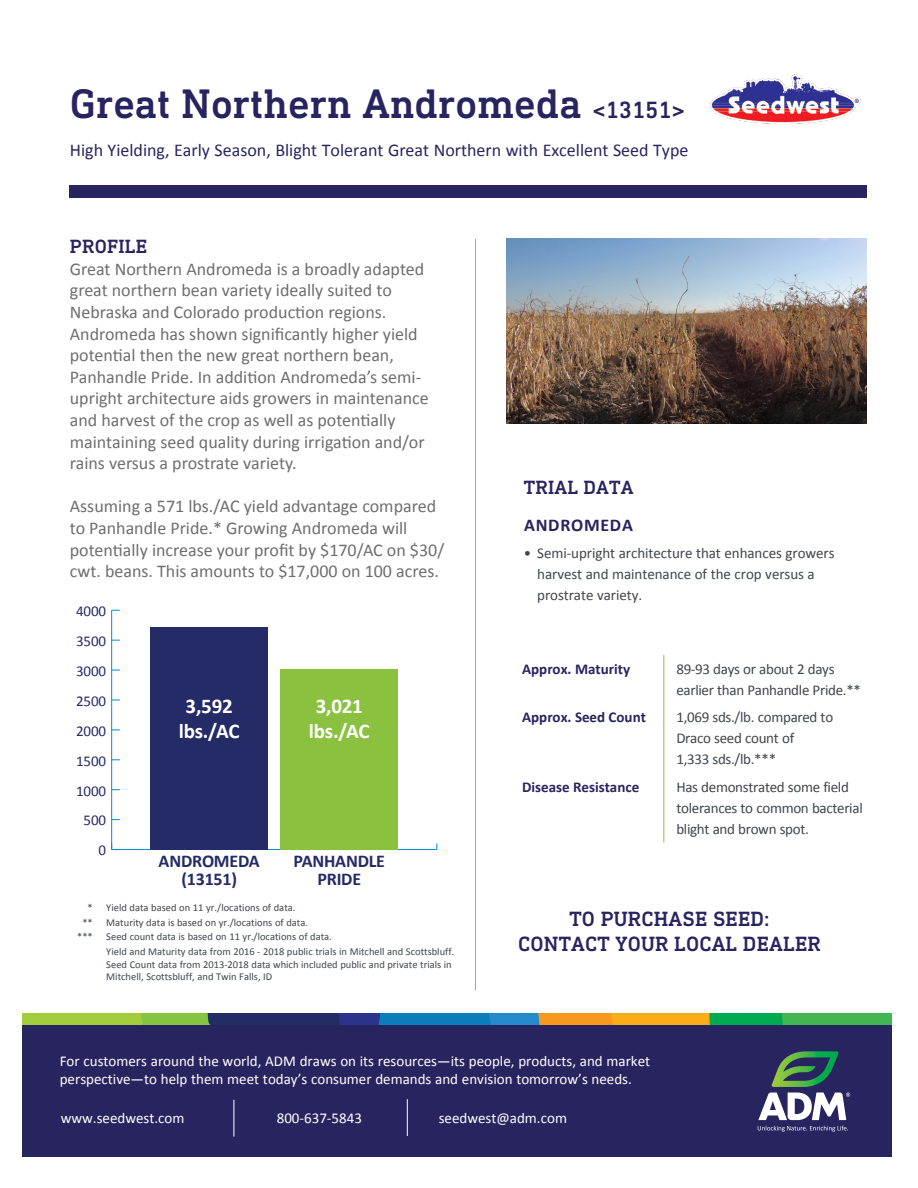
<style>
.page{position:relative;width:918px;height:1188px;background:#fff}
.page>*{position:absolute;margin:0;border:0;box-sizing:border-box;transform-origin:0 0}
.t1{font:500 42px "DIN Next Slab Pro";color:#28245f}
.t2{font:500 21px/25.2px "DIN Next Slab Pro";letter-spacing:.01em;color:#28245f;text-align:center}
.t3{font:700 21px/25.2px "Calibri";letter-spacing:-.01em;color:#fff;text-align:center}
.t4{font:500 19.5px "DIN Next Slab Pro";letter-spacing:.01em;color:#28245f}
.t5{font:18px/21.6px "Calibri";color:#6d6e71}
.t6{font:18px "Calibri";color:#28245f}
.t7{font:700 18px/18px "Calibri";letter-spacing:-.01em;color:#242b66;text-align:center}
.t8{font:700 18px "Calibri";letter-spacing:.04em;color:#28245f}
.t9{font:15px/21px "Calibri";letter-spacing:-.02em;color:#3f454f}
.t10{font:15px/18px "Calibri";color:#fff}
.t11{font:700 15px "Calibri";color:#28245f}
.t12{font:15px/29.8px "Calibri";letter-spacing:-.01em;color:#242b66;text-align:right}
.t13{font:10.5px/14.7px "Calibri";color:#3f454f}
.s1{font-size:24px}
</style>
<div class="page">
<div style="left:70px;top:186px;width:797px;height:12px;background:#28245f"></div>
<div style="left:22px;top:1025px;width:870px;height:132px;background:#28245f"></div>
<hr style="left:234px;top:1100px;width:1px;height:37px;background:#fff">
<hr style="left:407px;top:1099px;width:1px;height:37px;background:#fff">
<hr style="left:475px;top:239px;width:1px;height:751px;background:#85c441">
<hr style="left:663px;top:655px;width:1px;height:187px;background:#85c441">
<svg style="left:758px;top:1126px;width:90px;height:6px"></svg>
<svg style="left:771px;top:1051px;width:68px;height:36px"></svg>
<svg style="left:758px;top:1093px;width:92px;height:27px"></svg>
<svg style="left:22px;top:1013px;width:870px;height:12px;background:#64915c"></svg>
<img style="left:507px;top:238px;width:360px;height:186px">
<img style="left:710px;top:74px;width:151px;height:50px">
<hr style="left:112px;top:849px;width:325px;height:1px;background:#008cd1">
<hr style="left:111px;top:610px;width:1px;height:240px;background:#008cd1">
<div style="left:281px;top:669px;width:117px;height:181px;background:#8ac240"></div>
<div style="left:151px;top:627px;width:117px;height:223px;background:#242b66"></div>
<h1 class="t1" style="left:70px;top:79px;width:616px">Great Northern Andromeda <span class="s1">&lt;13151&gt;</span></h1>
<p class="t6" style="left:70px;top:138px;width:620px">High Yielding, Early Season, Blight Tolerant Great Northern with Excellent Seed Type</p>
<p class="t4" style="left:70px;top:235px;width:79px">PROFILE</p>
<p class="t5" style="left:70px;top:258px;width:360px">Great Northern Andromeda is a broadly adapted great northern bean variety ideally suited to Nebraska and Colorado production regions.<br>Andromeda has shown significantly higher yield potential then the new great northern bean, Panhandle Pride. In addition Andromeda’s semi&shy;upright architecture aids growers in maintenance and harvest of the crop as well as potentially maintaining seed quality during irrigation and/or rains versus a prostrate variety.</p>
<p class="t5" style="left:70px;top:496px;width:376px">Assuming a 571 lbs./AC yield advantage compared to Panhandle Pride.* Growing Andromeda will potentially increase your profit by $170/AC on $30/ cwt. beans. This amounts to $17,000 on 100 acres.</p>
<p class="t12" style="left:76px;top:596px;width:31px">4000<br>3500<br>3000<br>2500<br>2000<br>1500<br>1000<br>500<br>0</p>
<p class="t3" style="left:179px;top:693px;width:62px">3,592 lbs./AC</p>
<p class="t3" style="left:309px;top:693px;width:62px">3,021 lbs./AC</p>
<p class="t7" style="left:159px;top:852px;width:103px">ANDROMEDA (13151)</p>
<p class="t7" style="left:294px;top:852px;width:93px">PANHANDLE<br>PRIDE</p>
<p class="t13" style="left:82px;top:900px;width:215px;text-indent:5px">* Yield data based on 11 yr./locations of data. **</p>
<p class="t13" style="left:106px;top:915px;width:203px">Maturity data is based on yr./locations of data.</p>
<p class="t13" style="left:77px;top:930px;width:17px">***</p>
<p class="t13" style="left:106px;top:930px;width:349px">Seed count data is based on 11 yr./locations of data.<br>Yield and Maturity data from 2016 - 2018 public trials in Mitchell and Scottsbluff.</p>
<p class="t13" style="left:106px;top:958px;width:347px;line-height:12.6px">Seed Count data from 2013-2018 data which included public and private trials in<br>Mitchell, Scottsbluff, and Twin Falls, ID</p>
<p class="t4" style="left:524px;top:476px;width:111px">TRIAL DATA</p>
<p class="t8" style="left:524px;top:513px;width:110px">ANDROMEDA</p>
<p class="t9" style="left:537px;top:543px;width:299px;text-indent:-14px">• Semi-upright architecture that enhances growers harvest and maintenance of the crop versus a prostrate variety.</p>
<p class="t11" style="left:522px;top:659px;width:109px">Approx. Maturity</p>
<p class="t11" style="left:522px;top:708px;width:125px">Approx. Seed Count</p>
<p class="t11" style="left:522px;top:778px;width:119px">Disease Resistance</p>
<p class="t9" style="left:676px;top:658px;width:186px">89-93 days or about 2 days earlier than Panhandle Pride.**</p>
<p class="t9" style="left:676px;top:707px;width:158px">1,069 sds./lb. compared to<br>Draco seed count of<br>1,333 sds./lb.***</p>
<p class="t9" style="left:676px;top:777px;width:188px">Has demonstrated some field tolerances to common bacterial blight and brown spot.</p>
<p class="t2" style="left:518px;top:906px;width:304px">TO PURCHASE SEED:<br>CONTACT YOUR LOCAL DEALER</p>
<p class="t10" style="left:60px;top:1052px;width:592px">For customers around the world, ADM draws on its resources—its people, products, and market perspective—to help them meet today’s consumer demands and envision tomorrow’s needs.</p>
<p class="t10" style="left:61px;top:1109px;width:125px">www.seedwest.com</p>
<p class="t10" style="left:277px;top:1109px;width:87px">800-637-5843</p>
<p class="t10" style="left:439px;top:1109px;width:130px">seedwest@adm.com</p>
</div>
